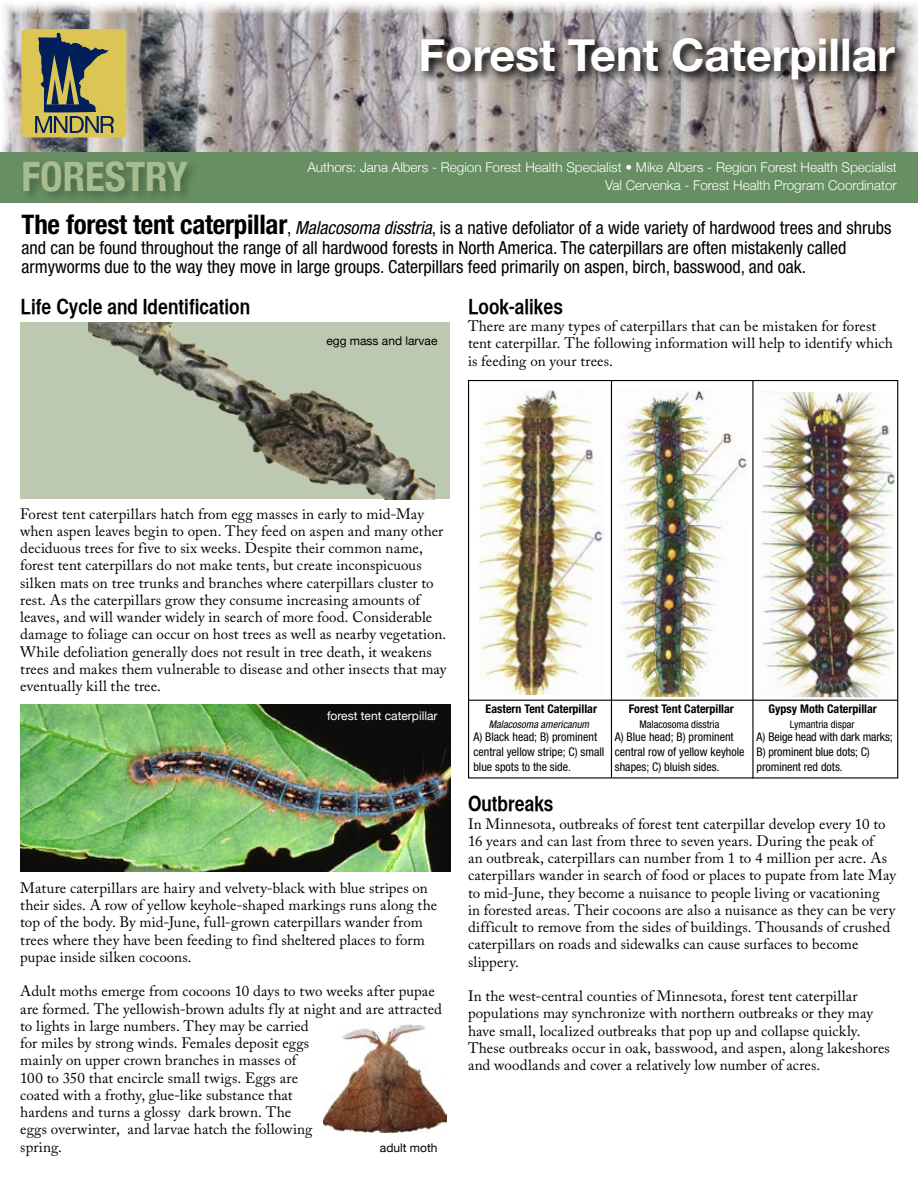
<style>
.page{position:relative;width:918px;height:1188px;background:#fff}
.page>*{position:absolute;margin:0;border:0;box-sizing:border-box;transform-origin:0 0}
.t1{font:700 45px "Helvetica Neue";color:#fff}
.t2{font:700 condensed 40.5px "Helvetica Neue";color:#a7bc91}
.sectionHeading{font:21px "Helvetica CY Bold";color:#000}
.Intro{font:condensed 18px/19.5px "Helvetica Neue LT Std";color:#000}
.Bodycopy{font:15px/17.2px "Adobe Caslon Pro";letter-spacing:.005em;color:#000}
.Authors{font:300 13.5px "Helvetica Neue";color:#fff}
.lookAlikeDescription{font:condensed 12px/15px "Helvetica Neue LT Std";color:#000}
.lookAlikeTitle{font:700 condensed 12px "Helvetica Neue LT Std";color:#000}
.captions{font:12px "Helvetica Neue";color:#000}
.captions-2{font:12px "Helvetica Neue";color:#fff}
.lookAlikeDescription-2{font:condensed 10.5px "Helvetica Neue LT Std";color:#000}
.lookAlikeDescription-3{font:italic condensed 10.5px "Helvetica Neue LT Std";color:#000}
.s1{font-weight:700;font-size:27px}
.s2{font-style:italic}
</style>
<div class="page">
<hr style="left:752px;top:380px;width:2px;height:398px;background:#000">
<hr style="left:468px;top:700px;width:430px;height:1px;background:#000">
<img style="left:761px;top:392px;width:134px;height:306px">
<img style="left:620px;top:390px;width:127px;height:307px">
<img style="left:479px;top:390px;width:124px;height:305px">
<hr style="left:611px;top:380px;width:1px;height:397px;background:#000">
<img style="left:324px;top:1024px;width:123px;height:109px">
<img style="left:2px;top:2px;width:916px;height:150px">
<div style="left:0;top:152px;width:918px;height:50px;background:#678f63"></div>
<img style="left:21px;top:705px;width:430px;height:166px">
<svg style="left:418px;top:34px;width:491px;height:58px;background:#7f7978"></svg>
<div style="left:20px;top:158px;width:180px;height:45px;background:#000;opacity:.3"></div>
<div style="left:21px;top:322px;width:429px;height:177px;background:#bcc8af"></div>
<img style="left:88px;top:322px;width:347px;height:177px">
<svg style="left:21px;top:29px;width:105px;height:108px;background:#9e9657"></svg>
<p class="t2" style="left:21px;top:143px;width:168px">FORESTRY</p>
<h1 class="t1" style="left:419px;top:20px;width:478px">Forest Tent Caterpillar</h1>
<p class="Authors" style="left:307px;top:157px;width:591px">Authors: Jana Albers - Region Forest Health Specialist • Mike Albers - Region Forest Health Specialist</p>
<p class="Authors" style="left:605px;top:175px;width:293px">Val Cervenka - Forest Health Program Coordinator</p>
<p class="Intro" style="left:21px;top:218px;width:872px"><span class="s1">The forest tent caterpillar</span>, <span class="s2">Malacosoma disstria</span>, is a native defoliator of a wide variety of hardwood trees and shrubs and can be found throughout the range of all hardwood forests in North America. The caterpillars are often mistakenly called armyworms due to the way they move in large groups. Caterpillars feed primarily on aspen, birch, basswood, and oak.</p>
<h1 class="sectionHeading" style="left:21px;top:294px;width:231px">Life Cycle and Identification</h1>
<p class="captions" style="left:326px;top:332px;width:113px">egg mass and larvae</p>
<h1 class="sectionHeading" style="left:468px;top:294px;width:97px">Look-alikes</h1>
<p class="Bodycopy" style="left:468px;top:317px;width:427px">There are many types of caterpillars that can be mistaken for forest tent caterpillar. The following information will help to identify which is feeding on your trees.</p>
<p class="Bodycopy" style="left:20px;top:505px;width:428px">Forest tent caterpillars hatch from egg masses in early to mid-May when aspen leaves begin to open. They feed on aspen and many other deciduous trees for five to six weeks. Despite their common name, forest tent caterpillars do not make tents, but create inconspicuous silken mats on tree trunks and branches where caterpillars cluster to rest. As the caterpillars grow they consume increasing amounts of leaves, and will wander widely in search of more food. Considerable damage to foliage can occur on host trees as well as nearby vegetation.<br>While defoliation generally does not result in tree death, it weakens trees and makes them vulnerable to disease and other insects that may eventually kill the tree.</p>
<p class="captions-2" style="left:327px;top:707px;width:112px">forest tent caterpillar</p>
<p class="Bodycopy" style="left:20px;top:879px;width:418px">Mature caterpillars are hairy and velvety-black with blue stripes on their sides. A row of yellow keyhole-shaped markings runs along the top of the body. By mid-June, full-grown caterpillars wander from trees where they have been feeding to find sheltered places to form pupae inside silken cocoons.</p>
<p class="Bodycopy" style="left:20px;top:982px;width:423px">Adult moths emerge from cocoons 10 days to two weeks after pupae are formed. The yellowish-brown adults fly at night and are attracted to lights in large numbers. They may be carried<br>for miles by strong winds. Females deposit eggs<br>mainly on upper crown branches in masses of<br>100 to 350 that encircle small twigs. Eggs are<br>coated with a frothy, glue-like substance that<br>hardens and turns a glossy dark brown. The<br>eggs overwinter, and larvae hatch the following<br>spring.</p>
<p class="captions" style="left:380px;top:1139px;width:59px">adult moth</p>
<h1 class="lookAlikeTitle" style="left:486px;top:701px;width:113px">Eastern Tent Caterpillar</h1>
<h1 class="lookAlikeTitle" style="left:629px;top:701px;width:107px">Forest Tent Caterpillar</h1>
<h1 class="lookAlikeTitle" style="left:769px;top:701px;width:110px">Gypsy Moth Caterpillar</h1>
<p class="lookAlikeDescription-3" style="left:489px;top:718px;width:102px">Malacosoma americanum</p>
<p class="lookAlikeDescription-2" style="left:640px;top:718px;width:81px">Malacosoma disstria</p>
<p class="lookAlikeDescription-2" style="left:790px;top:718px;width:66px">Lymantria dispar</p>
<p class="lookAlikeDescription" style="left:473px;top:729px;width:125px">A) Black head; B) prominent</p>
<p class="lookAlikeDescription" style="left:473px;top:744px;width:132px">central yellow stripe; C) small</p>
<p class="lookAlikeDescription" style="left:473px;top:759px;width:99px">blue spots to the side.</p>
<p class="lookAlikeDescription" style="left:615px;top:729px;width:120px">A) Blue head; B) prominent</p>
<p class="lookAlikeDescription" style="left:615px;top:744px;width:131px">central row of yellow keyhole</p>
<p class="lookAlikeDescription" style="left:615px;top:759px;width:106px">shapes; C) bluish sides.</p>
<p class="lookAlikeDescription" style="left:757px;top:729px;width:138px">A) Beige head with dark marks;<br>B) prominent blue dots; C) prominent red dots.</p>
<h1 class="sectionHeading" style="left:468px;top:791px;width:87px">Outbreaks</h1>
<p class="Bodycopy" style="left:468px;top:815px;width:430px">In Minnesota, outbreaks of forest tent caterpillar develop every 10 to 16 years and can last from three to seven years. During the peak of<br>an outbreak, caterpillars can number from 1 to 4 million per acre. As caterpillars wander in search of food or places to pupate from late May to mid-June, they become a nuisance to people living or vacationing<br>in forested areas. Their cocoons are also a nuisance as they can be very difficult to remove from the sides of buildings. Thousands of crushed caterpillars on roads and sidewalks can cause surfaces to become slippery.</p>
<p class="Bodycopy" style="left:468px;top:987px;width:423px">In the west-central counties of Minnesota, forest tent caterpillar populations may synchronize with northern outbreaks or they may have small, localized outbreaks that pop up and collapse quickly.<br>These outbreaks occur in oak, basswood, and aspen, along lakeshores and woodlands and cover a relatively low number of acres.</p>
</div>
